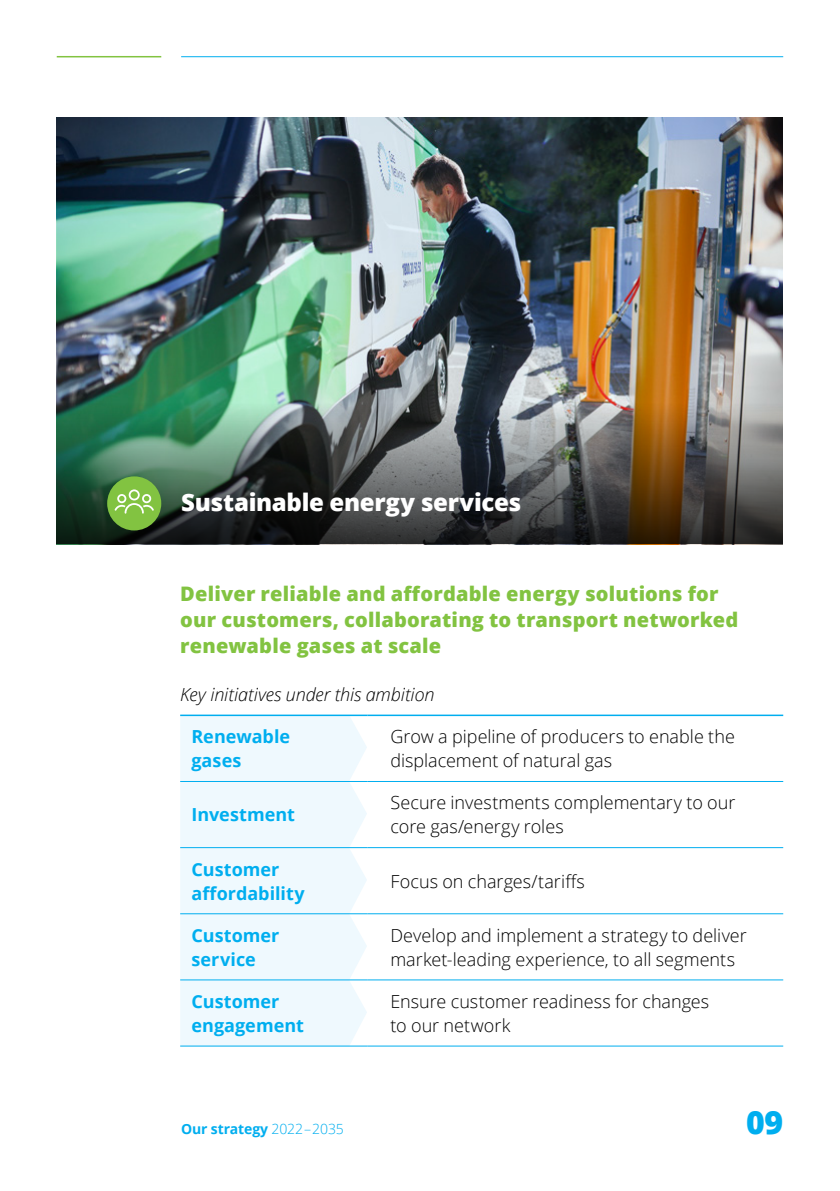
<style>
.page{position:relative;width:840px;height:1191px;background:#fff}
.page>*{position:absolute;margin:0;border:0;box-sizing:border-box;transform-origin:0 0}
.t1{font:800 32px "Open Sans";color:#00aeef}
.t2{font:800 24px "Open Sans";letter-spacing:-.01em;color:#fff}
.t3{font:800 20px/26px "Open Sans";letter-spacing:.01em;color:#82c341}
.t4{font:300 18px/24px "Open Sans";color:#000}
.t5{font:700 18px/24px "Open Sans";color:#00aeef}
.t6{font:italic 300 18px "Open Sans";letter-spacing:-.005em;color:#000}
.t7{font:700 14px "Open Sans";letter-spacing:-.01em;color:#00aeef}
.s1{font-weight:300}
</style>
<div class="page">
<img style="left:57px;top:117px;width:724px;height:286px">
<div style="left:180px;top:716px;width:187px;height:329px;background:#eff9fe"></div>
<hr style="left:180px;top:781px;width:187px;height:1px;background:#00aeef">
<hr style="left:367px;top:781px;width:415px;height:1px;background:#00aeef">
<hr style="left:180px;top:847px;width:187px;height:1px;background:#00aeef">
<hr style="left:367px;top:847px;width:415px;height:1px;background:#00aeef">
<hr style="left:180px;top:913px;width:187px;height:1px;background:#00aeef">
<hr style="left:367px;top:913px;width:415px;height:1px;background:#00aeef">
<hr style="left:180px;top:979px;width:187px;height:1px;background:#00aeef">
<hr style="left:367px;top:979px;width:415px;height:1px;background:#00aeef">
<hr style="left:180px;top:1045px;width:187px;height:1px;background:#00aeef">
<hr style="left:367px;top:1045px;width:415px;height:1px;background:#00aeef">
<hr style="left:180px;top:714px;width:187px;height:2px;background:#00aeef">
<hr style="left:367px;top:714px;width:415px;height:2px;background:#00aeef">
<img style="left:57px;top:403px;width:725px;height:141px">
<div style="left:107px;top:476px;width:54px;height:54px;background:#82c341;border-radius:50%"></div>
<svg style="left:115px;top:489px;width:39px;height:24px"></svg>
<hr style="left:181px;top:56px;width:601px;height:1px;background:#00aeef">
<hr style="left:57px;top:56px;width:104px;height:1px;background:#82c341">
<h2 class="t2" style="left:181px;top:484px;width:341px">Sustainable energy services</h2>
<p class="t3" style="left:180px;top:579px;width:559px">Deliver reliable and affordable energy solutions for our customers, collaborating to transport networked renewable gases at scale</p>
<p class="t6" style="left:180px;top:682px;width:256px">Key initiatives under this ambition</p>
<p class="t5" style="left:191px;top:724px;width:100px">Renewable gases</p>
<p class="t4" style="left:390px;top:724px;width:346px">Grow a pipeline of producers to enable the displacement of natural gas</p>
<p class="t5" style="left:191px;top:802px;width:105px">Investment</p>
<p class="t4" style="left:390px;top:790px;width:346px">Secure investments complementary to our core gas/energy roles</p>
<p class="t5" style="left:191px;top:856px;width:114px">Customer affordability</p>
<p class="t4" style="left:390px;top:868px;width:196px">Focus on charges/tariffs</p>
<p class="t5" style="left:191px;top:922px;width:89px">Customer service</p>
<p class="t4" style="left:390px;top:922px;width:357px">Develop and implement a strategy to deliver market-leading experience, to all segments</p>
<p class="t5" style="left:191px;top:988px;width:114px">Customer engagement</p>
<p class="t4" style="left:390px;top:988px;width:320px">Ensure customer readiness for changes to our network</p>
<p class="t7" style="left:181px;top:1119px;width:164px">Our strategy <span class="s1">2022 – 2035</span></p>
<p class="t1" style="left:745px;top:1098px;width:39px">09</p>
</div>
